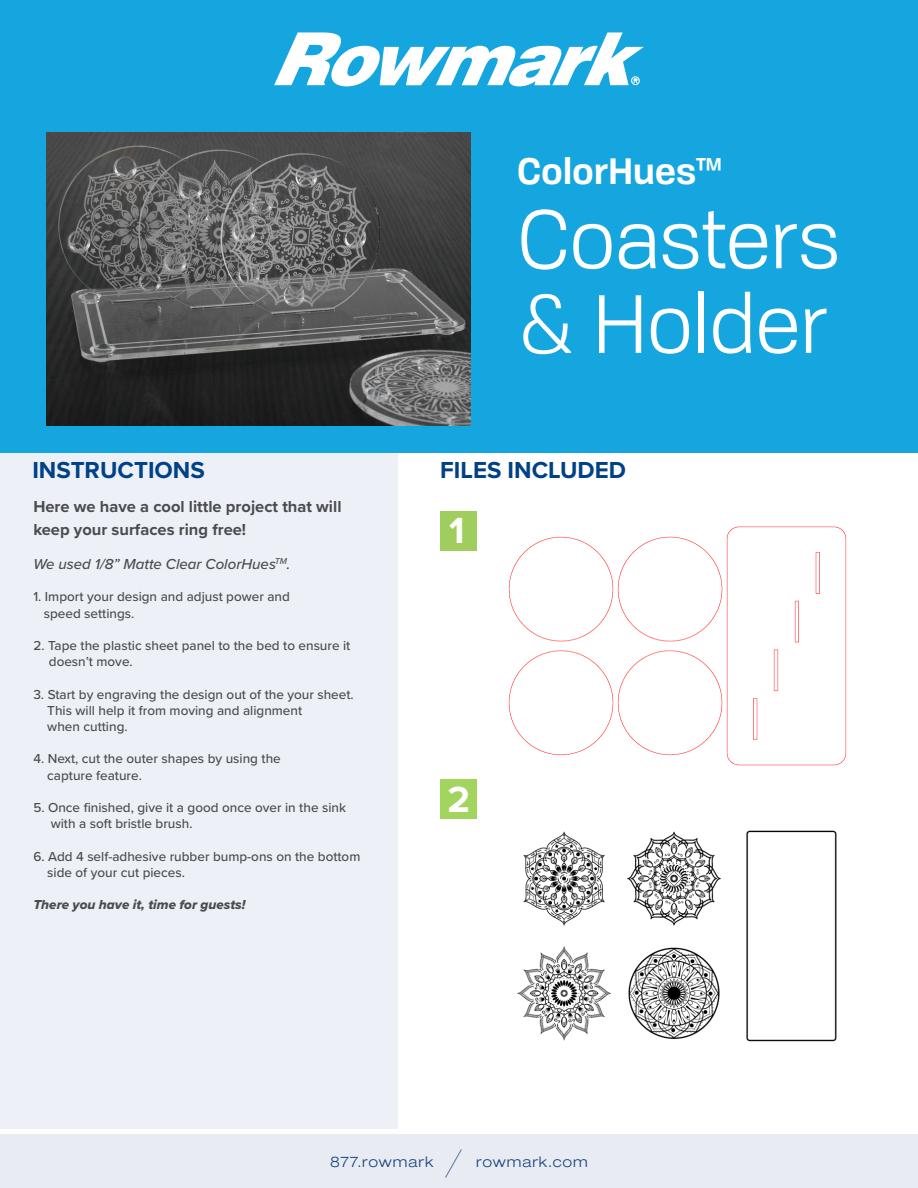
<style>
.page{position:relative;width:918px;height:1188px;background:#fff}
.page>*{position:absolute;margin:0;border:0;box-sizing:border-box;transform-origin:0 0}
.t1{font:81.3px/84.6px "Tofino Personal";letter-spacing:-.02em;color:#fff}
.t2{font:700 37.8px "Proxima Nova";color:#fff}
.t3{font:200 expanded 37.65px "Helvetica Neue LT Std";color:#1a4382}
.t4{font:600 35.7px "Tofino Personal";letter-spacing:-.005em;color:#fff}
.t5{font:700 24px "Proxima Nova";color:#004187}
.t6{font:700 16.5px/22.5px "Proxima Nova";color:#4b4c4d}
.t7{font:italic 500 15px "Proxima Nova";color:#4b4c4d}
.t8{font:300 expanded 14.7px "Helvetica Neue LT Std";letter-spacing:.065em;color:#1a4382}
.t9{font:500 13.5px/16.2px "Proxima Nova";color:#4b4c4d}
.t10{font:13.5px "Proxima Nova Extrabld It";color:#4b4c4d}
</style>
<div class="page">
<div style="left:0;top:393px;width:397px;height:735px;background:#edf1f7"></div>
<div style="left:0;top:0;width:918px;height:453px;background:#16a6df"></div>
<svg style="left:274px;top:32px;width:370px;height:54px"></svg>
<img style="left:508px;top:526px;width:339px;height:240px">
<img style="left:517px;top:830px;width:320px;height:212px">
<img style="left:46px;top:133px;width:425px;height:292px">
<div style="left:440px;top:511px;width:36px;height:40px;background:#a0ce5e"></div>
<div style="left:440px;top:780px;width:36px;height:39px;background:#a2d45e"></div>
<div style="left:0;top:1134px;width:918px;height:54px;background:#e8ecf2"></div>
<p class="t4" style="left:517px;top:142px;width:208px">ColorHues™</p>
<p class="t1" style="left:517px;top:192px;width:324px">Coasters &amp; Holder</p>
<p class="t5" style="left:32px;top:452px;width:174px">INSTRUCTIONS</p>
<p class="t5" style="left:440px;top:452px;width:187px">FILES INCLUDED</p>
<p class="t6" style="left:33px;top:495px;width:310px">Here we have a cool little project that will keep your surfaces ring free!</p>
<p class="t7" style="left:33px;top:553px;width:259px">We used 1/8” Matte Clear ColorHues<sup>TM</sup>.</p>
<p class="t9" style="left:44px;top:588px;width:248px;text-indent:-10px">1. Import your design and adjust power and speed settings.</p>
<p class="t9" style="left:33px;top:637px;width:319px">2. Tape the plastic sheet panel to the bed to ensure it</p>
<p class="t9" style="left:49px;top:653px;width:85px">doesn’t move.</p>
<p class="t9" style="left:33px;top:685px;width:322px">3. Start by engraving the design out of the your sheet.</p>
<p class="t9" style="left:47px;top:702px;width:256px">This will help it from moving and alignment when cutting.</p>
<p class="t9" style="left:47px;top:750px;width:235px;text-indent:-14px">4. Next, cut the outer shapes by using the capture feature.</p>
<p class="t9" style="left:33px;top:799px;width:314px">5. Once finished, give it a good once over in the sink</p>
<p class="t9" style="left:51px;top:815px;width:143px">with a soft bristle brush.</p>
<p class="t9" style="left:33px;top:847px;width:329px">6. Add 4 self-adhesive rubber bump-ons on the bottom</p>
<p class="t9" style="left:47px;top:864px;width:139px">side of your cut pieces.</p>
<p class="t10" style="left:33px;top:895px;width:214px">There you have it, time for guests!</p>
<p class="t2" style="left:449px;top:502px;width:17px">1</p>
<p class="t2" style="left:447px;top:771px;width:24px">2</p>
<p class="t8" style="left:330px;top:1153px;width:105px">877.rowmark</p>
<p class="t3" style="left:446px;top:1142px;width:17px">/</p>
<p class="t8" style="left:476px;top:1153px;width:113px">rowmark.com</p>
</div>
